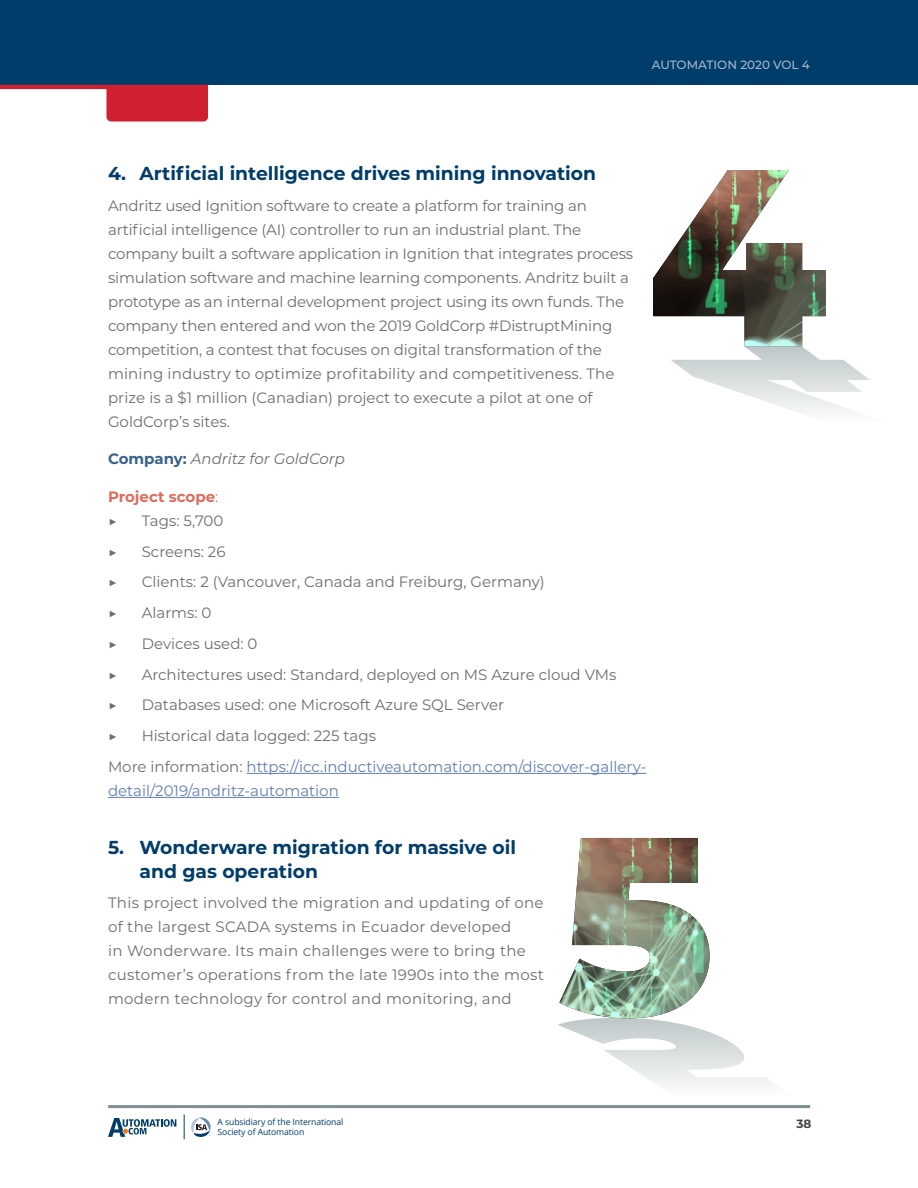
<style>
.page{position:relative;width:918px;height:1188px;background:#fff}
.page>*{position:absolute;margin:0;border:0;box-sizing:border-box;transform-origin:0 0}
.Subhead{font:700 18.75px/24px "Montserrat";color:#003d6a}
.no_indent_text{font:15px/24px "Montserrat";color:#6c6d70}
.no_indent_text-2{font:15px/24px "Montserrat";letter-spacing:.02em;color:#6c6d70}
.no_indent_text-3{font:15px/24px "Montserrat";color:#607eb4}
.no_indent_text-4{font:italic 15px "Montserrat";color:#6c6d70}
.no_indent_text-5{font:700 15px "Montserrat";color:#de6b5b}
.t1{font:700 15px "Montserrat";color:#6c6d70}
.t2{font:500 12px "Montserrat";letter-spacing:-.005em;color:#a8b6cd}
.t3{font:700 12px "Montserrat";color:#454647}
.t4{font:8.55px/9.4px "Open Sans";letter-spacing:-.01em;color:#003d6a}
.s1{font-weight:700;font-style:normal;color:#3a638c}
.s2{font-weight:400}
.s3{color:#6c6d70}
</style>
<div class="page">
<div style="left:0;top:0;width:918px;height:85px;background:#003d6a"></div>
<hr style="left:108px;top:1105px;width:702px;height:3px;background:#7e9091">
<svg style="left:108px;top:1118px;width:68px;height:19px"></svg>
<svg style="left:184px;top:1115px;width:27px;height:24px"></svg>
<svg style="left:0;top:85px;width:208px;height:37px"></svg>
<hr style="left:247px;top:773px;width:399px;height:1px;background:#607eb4">
<hr style="left:108px;top:797px;width:231px;height:1px;background:#607eb4">
<svg style="left:558px;top:838px;width:218px;height:248px"></svg>
<svg style="left:653px;top:170px;width:217px;height:243px"></svg>
<p class="t2" style="left:652px;top:57px;width:160px">AUTOMATION 2020 VOL 4</p>
<p class="Subhead" style="left:108px;top:161px;width:490px">4. Artificial intelligence drives mining innovation</p>
<p class="no_indent_text" style="left:108px;top:193px;width:527px">Andritz used Ignition software to create a platform for training an artificial intelligence (AI) controller to run an industrial plant. The company built a software application in Ignition that integrates process simulation software and machine learning components. Andritz built a prototype as an internal development project using its own funds. The company then entered and won the 2019 GoldCorp #DistruptMining competition, a contest that focuses on digital transformation of the mining industry to optimize profitability and competitiveness. The prize is a $1 million (Canadian) project to execute a pilot at one of GoldCorp’s sites.</p>
<p class="no_indent_text-4" style="left:108px;top:449px;width:238px"><span class="s1">Company:</span> Andritz for GoldCorp</p>
<p class="no_indent_text-5" style="left:108px;top:486px;width:112px">Project scope<span class="s2">:</span></p>
<p class="t1" style="left:108px;top:510px;width:10px">▶</p>
<p class="no_indent_text" style="left:142px;top:508px;width:83px">Tags: 5,700</p>
<p class="t1" style="left:108px;top:541px;width:10px">▶</p>
<p class="no_indent_text" style="left:142px;top:539px;width:85px">Screens: 26</p>
<p class="t1" style="left:108px;top:571px;width:10px">▶</p>
<p class="no_indent_text" style="left:142px;top:570px;width:405px">Clients: 2 (Vancouver, Canada and Freiburg, Germany)</p>
<p class="t1" style="left:108px;top:602px;width:10px">▶</p>
<p class="no_indent_text" style="left:142px;top:600px;width:71px">Alarms: 0</p>
<p class="t1" style="left:108px;top:633px;width:10px">▶</p>
<p class="no_indent_text" style="left:142px;top:631px;width:117px">Devices used: 0</p>
<p class="t1" style="left:108px;top:664px;width:10px">▶</p>
<p class="no_indent_text" style="left:142px;top:662px;width:476px">Architectures used: Standard, deployed on MS Azure cloud VMs</p>
<p class="t1" style="left:108px;top:694px;width:10px">▶</p>
<p class="no_indent_text" style="left:142px;top:693px;width:364px">Databases used: one Microsoft Azure SQL Server</p>
<p class="t1" style="left:108px;top:725px;width:10px">▶</p>
<p class="no_indent_text" style="left:142px;top:723px;width:236px">Historical data logged: 225 tags</p>
<p class="no_indent_text-3" style="left:108px;top:754px;width:540px"><span class="s3">More information:</span> https://icc.inductiveautomation.com/discover-gallery&shy;detail/2019/andritz-automation</p>
<p class="Subhead" style="left:140px;top:834px;width:378px;text-indent:-32px">5. Wonderware migration for massive oil and gas operation</p>
<p class="no_indent_text-2" style="left:108px;top:891px;width:437px">This project involved the migration and updating of one of the largest SCADA systems in Ecuador developed<br>in Wonderware. Its main challenges were to bring the customer’s operations from the late 1990s into the most modern technology for control and monitoring, and</p>
<p class="t4" style="left:218px;top:1117px;width:127px">A subsidiary of the International<br>Society of Automation</p>
<p class="t3" style="left:797px;top:1116px;width:17px">38</p>
</div>
